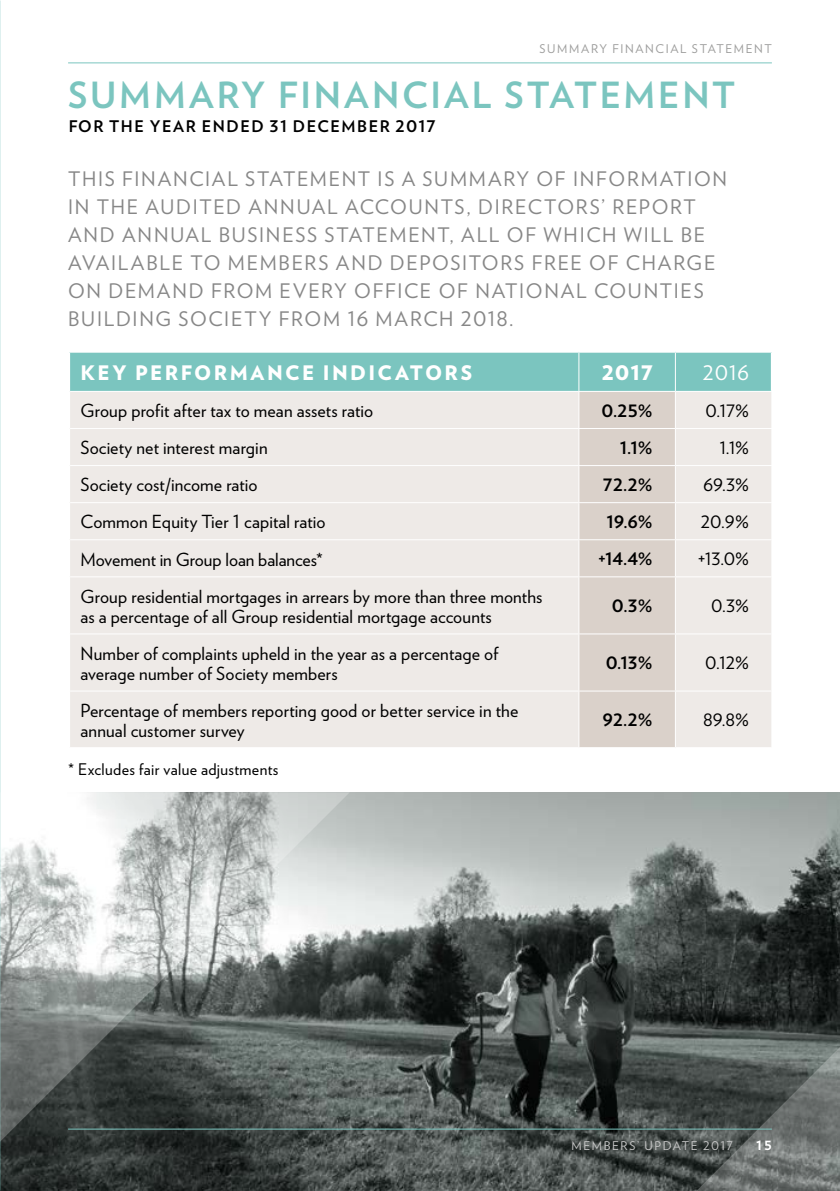
<style>
.page{position:relative;width:840px;height:1191px;background:#fff}
.page>*{position:absolute;margin:0;border:0;box-sizing:border-box;transform-origin:0 0}
.t1{font:700 36px "Verlag";letter-spacing:.075em;color:#7bc5bf}
.t2{font:20px/28px "Verlag";letter-spacing:.085em;color:#878787}
.t3{font:900 20px "Verlag";letter-spacing:.115em;color:#fff}
.t4{font:20px "Verlag";color:#fff}
.t5{font:18px/20px "Verlag";letter-spacing:.005em;color:#000}
.t6{font:700 17px "Verlag";letter-spacing:-.005em;color:#000}
.t7{font:17px "Verlag";letter-spacing:-.005em;color:#000}
.t8{font:700 16px "Verlag";letter-spacing:.095em;color:#000}
.t9{font:16px "Verlag";letter-spacing:.02em;color:#000}
.t10{font:700 16px "Verlag";color:#fff}
.t11{font:12px "Verlag";letter-spacing:.135em;color:#9d9d9c}
.t12{font:12px "Verlag";letter-spacing:.125em;color:#c6c6c6}
</style>
<div class="page">
<img style="left:0;top:792px;width:839px;height:399px">
<hr style="left:68px;top:62px;width:703px;height:1px;background:#7bc5bf">
<svg style="left:70px;top:353px;width:701px;height:394px;background:#e0e3df"></svg>
<hr style="left:70px;top:391px;width:508px;height:1px;background:#fff">
<hr style="left:578px;top:391px;width:97px;height:1px;background:#fff">
<hr style="left:675px;top:391px;width:97px;height:1px;background:#fff">
<hr style="left:578px;top:392px;width:1px;height:36px;background:#fff">
<hr style="left:674px;top:392px;width:1px;height:36px;background:#fff">
<hr style="left:70px;top:428px;width:508px;height:1px;background:#fff">
<hr style="left:578px;top:428px;width:97px;height:1px;background:#fff">
<hr style="left:578px;top:429px;width:1px;height:36px;background:#fff">
<hr style="left:675px;top:428px;width:97px;height:1px;background:#fff">
<hr style="left:674px;top:429px;width:1px;height:36px;background:#fff">
<hr style="left:70px;top:465px;width:508px;height:1px;background:#fff">
<hr style="left:578px;top:465px;width:97px;height:1px;background:#fff">
<hr style="left:578px;top:466px;width:1px;height:36px;background:#fff">
<hr style="left:675px;top:465px;width:97px;height:1px;background:#fff">
<hr style="left:674px;top:466px;width:1px;height:36px;background:#fff">
<hr style="left:70px;top:502px;width:508px;height:1px;background:#fff">
<hr style="left:578px;top:502px;width:97px;height:1px;background:#fff">
<hr style="left:578px;top:503px;width:1px;height:36px;background:#fff">
<hr style="left:675px;top:502px;width:97px;height:1px;background:#fff">
<hr style="left:674px;top:503px;width:1px;height:36px;background:#fff">
<hr style="left:70px;top:539px;width:508px;height:1px;background:#fff">
<hr style="left:578px;top:539px;width:97px;height:1px;background:#fff">
<hr style="left:578px;top:540px;width:1px;height:36px;background:#fff">
<hr style="left:675px;top:539px;width:97px;height:1px;background:#fff">
<hr style="left:674px;top:540px;width:1px;height:36px;background:#fff">
<hr style="left:70px;top:576px;width:508px;height:1px;background:#fff">
<hr style="left:578px;top:576px;width:97px;height:1px;background:#fff">
<hr style="left:578px;top:577px;width:1px;height:56px;background:#fff">
<hr style="left:675px;top:576px;width:97px;height:1px;background:#fff">
<hr style="left:674px;top:577px;width:1px;height:56px;background:#fff">
<hr style="left:70px;top:633px;width:508px;height:1px;background:#fff">
<hr style="left:578px;top:633px;width:97px;height:1px;background:#fff">
<hr style="left:578px;top:634px;width:1px;height:56px;background:#fff">
<hr style="left:675px;top:633px;width:97px;height:1px;background:#fff">
<hr style="left:674px;top:634px;width:1px;height:56px;background:#fff">
<hr style="left:70px;top:690px;width:508px;height:1px;background:#fff">
<hr style="left:578px;top:690px;width:97px;height:1px;background:#fff">
<hr style="left:578px;top:691px;width:1px;height:56px;background:#fff">
<hr style="left:675px;top:690px;width:97px;height:1px;background:#fff">
<hr style="left:674px;top:691px;width:1px;height:56px;background:#fff">
<hr style="left:578px;top:353px;width:1px;height:38px;background:#fff">
<hr style="left:674px;top:353px;width:1px;height:38px;background:#fff">
<hr style="left:770px;top:353px;width:2px;height:38px;background:#fff">
<svg style="left:679px;top:1025px;width:160px;height:166px;background:#5b6260"></svg>
<svg style="left:0;top:792px;width:349px;height:349px;background:#959a98"></svg>
<hr style="left:68px;top:1128px;width:703px;height:1px;background:#7bc5bf">
<p class="t11" style="left:539px;top:40px;width:234px">SUMMARY FINANCIAL STATEMENT</p>
<h1 class="t1" style="left:68px;top:67px;width:668px">SUMMARY FINANCIAL STATEMENT</h1>
<p class="t8" style="left:68px;top:114px;width:368px">FOR THE YEAR ENDED 31 DECEMBER 2017</p>
<p class="t2" style="left:68px;top:164px;width:660px">THIS FINANCIAL STATEMENT IS A SUMMARY OF INFORMATION IN THE AUDITED ANNUAL ACCOUNTS, DIRECTORS’ REPORT AND ANNUAL BUSINESS STATEMENT, ALL OF WHICH WILL BE AVAILABLE TO MEMBERS AND DEPOSITORS FREE OF CHARGE ON DEMAND FROM EVERY OFFICE OF NATIONAL COUNTIES BUILDING SOCIETY FROM 16 MARCH 2018.</p>
<p class="t3" style="left:80px;top:356px;width:393px">KEY PERFORMANCE INDICATORS</p>
<p class="t3" style="left:601px;top:356px;width:52px">2017</p>
<p class="t4" style="left:702px;top:357px;width:48px">2016</p>
<p class="t5" style="left:80px;top:400px;width:294px">Group profit after tax to mean assets ratio</p>
<p class="t6" style="left:601px;top:397px;width:53px">0.25%</p>
<p class="t7" style="left:705px;top:398px;width:45px">0.17%</p>
<p class="t5" style="left:80px;top:437px;width:188px">Society net interest margin</p>
<p class="t6" style="left:619px;top:434px;width:34px">1.1%</p>
<p class="t7" style="left:719px;top:435px;width:31px">1.1%</p>
<p class="t5" style="left:80px;top:474px;width:179px">Society cost/income ratio</p>
<p class="t6" style="left:602px;top:471px;width:51px">72.2%</p>
<p class="t7" style="left:702px;top:472px;width:47px">69.3%</p>
<p class="t5" style="left:80px;top:511px;width:246px">Common Equity Tier 1 capital ratio</p>
<p class="t6" style="left:606px;top:508px;width:48px">19.6%</p>
<p class="t7" style="left:700px;top:509px;width:50px">20.9%</p>
<p class="t5" style="left:80px;top:548px;width:244px">Movement in Group loan balances*</p>
<p class="t6" style="left:598px;top:545px;width:56px">+14.4%</p>
<p class="t7" style="left:697px;top:546px;width:53px">+13.0%</p>
<p class="t5" style="left:80px;top:585px;width:463px">Group residential mortgages in arrears by more than three months as a percentage of all Group residential mortgage accounts</p>
<p class="t6" style="left:611px;top:592px;width:42px">0.3%</p>
<p class="t7" style="left:710px;top:593px;width:40px">0.3%</p>
<p class="t5" style="left:80px;top:642px;width:419px">Number of complaints upheld in the year as a percentage of average number of Society members</p>
<p class="t6" style="left:605px;top:650px;width:48px">0.13%</p>
<p class="t7" style="left:704px;top:650px;width:46px">0.12%</p>
<p class="t5" style="left:80px;top:699px;width:439px">Percentage of members reporting good or better service in the annual customer survey</p>
<p class="t6" style="left:602px;top:707px;width:52px">92.2%</p>
<p class="t7" style="left:702px;top:707px;width:48px">89.8%</p>
<p class="t9" style="left:68px;top:757px;width:212px">* Excludes fair value adjustments</p>
<p class="t12" style="left:571px;top:1136px;width:163px">MEMBERS’ UPDATE 2017</p>
<p class="t10" style="left:755px;top:1131px;width:17px">15</p>
</div>
